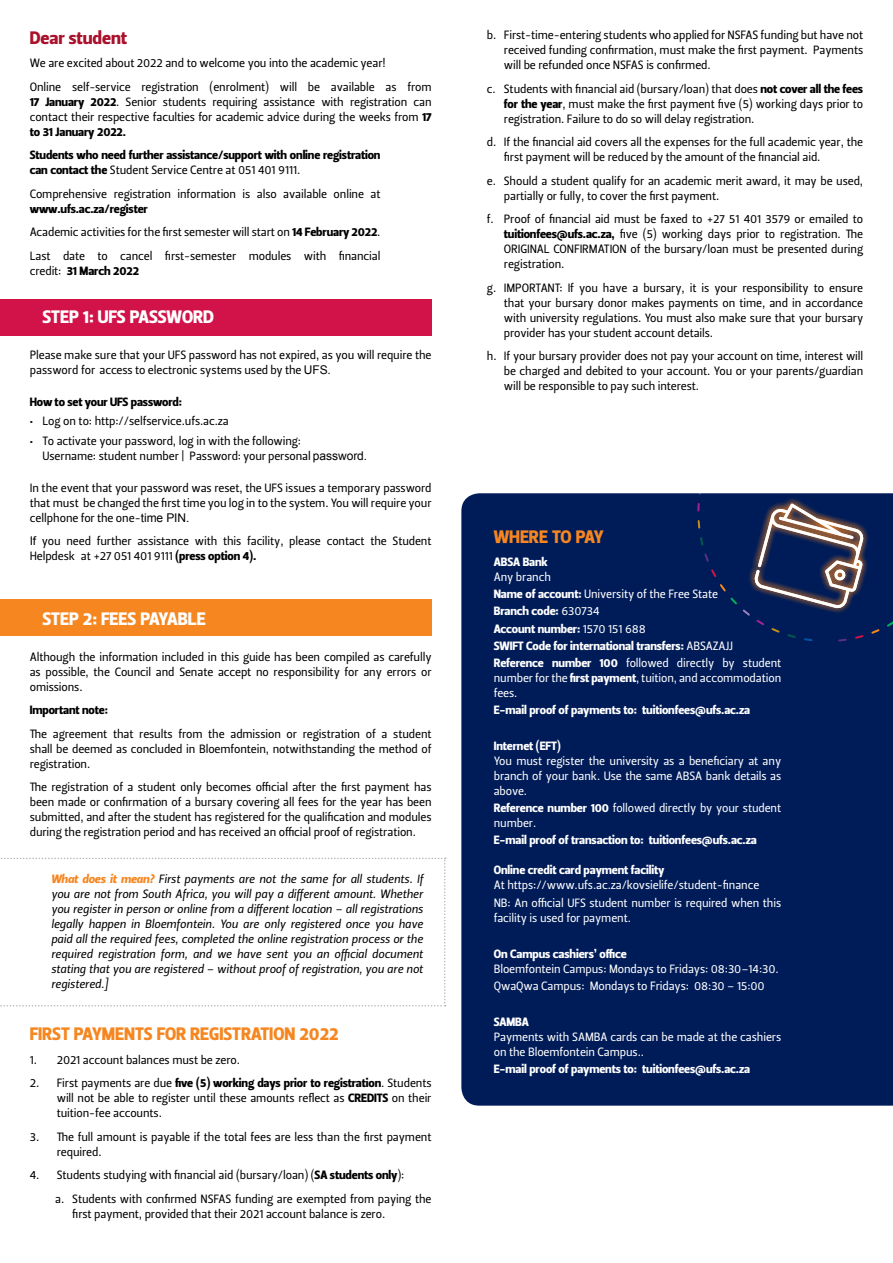
<style>
.page{position:relative;width:893px;height:1263px;background:#fff}
.page>*{position:absolute;margin:0;border:0;box-sizing:border-box;transform-origin:0 0}
.t1{font:18px "Leitura Sans Grot 4";letter-spacing:-.005em;color:#f6861f}
.t2{font:18px "Leitura Sans Grot 4";letter-spacing:-.005em;color:#fff}
.t3{font:18px "Leitura Sans Grot 4";letter-spacing:-.005em;color:#a9112c}
.t4{font:12px/15px "Leitura Sans Grot 2";letter-spacing:-.01em;color:#000}
.t5{font:12px/15px "Leitura Sans Grot 2";letter-spacing:-.01em;color:#fff}
.t6{font:12px/15px "Leitura Sans Italic 2";letter-spacing:-.01em;color:#000;text-align:justify}
.t7{font:12px/17.1px "Leitura Sans Grot 4";letter-spacing:-.01em;color:#fff}
.t8{font:12px/23.5px "Leitura Sans Grot 4";letter-spacing:-.01em;color:#000}
.s1{font-family:"Leitura Sans Grot 4"}
.s2{font-family:"Leitura Sans Grot 2"}
.s3{font-family:"Arial"}
.s4{font-family:"Leitura Sans Italic 4";color:#f6861f}
</style>
<div class="page">
<div style="left:0;top:299px;width:432px;height:37px;background:#d11349"></div>
<div style="left:0;top:600px;width:432px;height:36px;background:#f6861f"></div>
<svg style="left:0;top:858px;width:446px;height:148px"></svg>
<div style="left:461px;top:493px;width:432px;height:613px;background:#001c58"></div>
<svg style="left:711px;top:569px;width:5px;height:8px"></svg>
<svg style="left:704px;top:553px;width:5px;height:9px"></svg>
<svg style="left:720px;top:584px;width:17px;height:20px"></svg>
<svg style="left:700px;top:537px;width:3px;height:9px"></svg>
<svg style="left:698px;top:520px;width:2px;height:9px"></svg>
<svg style="left:697px;top:503px;width:3px;height:8px"></svg>
<svg style="left:743px;top:493px;width:150px;height:149px"></svg>
<h1 class="t3" style="left:30px;top:25px;width:99px">Dear student</h1>
<p class="t4" style="left:30px;top:51px;width:403px;line-height:23.5px">We are excited about 2022 and to welcome you into the academic year!<br>Online self-service registration (enrolment) will be available as from</p>
<p class="t4" style="left:30px;top:94px;width:403px"><span class="s1">17 January 2022</span>. Senior students requiring assistance with registration can contact their respective faculties for academic advice during the weeks from <span class="s1">17</span></p>
<p class="t8" style="left:30px;top:120px;width:352px">to 31 January 2022.<br>Students who need further assistance/support with online registration</p>
<p class="t4" style="left:30px;top:158px;width:352px;line-height:23.5px"><span class="s1">can contact the</span> Student Service Centre at 051 401 9111.<br>Comprehensive registration information is also available online at</p>
<p class="t8" style="left:30px;top:197px;width:120px">www.ufs.ac.za/register</p>
<p class="t4" style="left:30px;top:220px;width:352px;line-height:23.5px">Academic activities for the first semester will start on <span class="s1">14 February 2022</span>.<br>Last date to cancel first-semester modules with financial</p>
<p class="t8" style="left:30px;top:259px;width:111px"><span class="s2">credit:</span> 31 March 2022</p>
<h1 class="t2" style="left:43px;top:304px;width:173px">STEP 1: UFS PASSWORD</h1>
<p class="t4" style="left:30px;top:348px;width:403px">Please make sure that your UFS password has not expired, as you will require the password for access to electronic systems used by the <span class="s3">UFS.</span></p>
<p class="t8" style="left:30px;top:390px;width:154px">How to set your UFS password:</p>
<p class="t4" style="left:30px;top:414px;width:201px">• Log on to: http://selfservice.ufs.ac.za</p>
<p class="t4" style="left:43px;top:433px;width:326px;text-indent:-13px">• To activate your password, log in with the following:<br>Username: student number | Password: your personal <span class="s3">password.</span></p>
<p class="t4" style="left:30px;top:480px;width:403px;text-align:justify">In the event that your password was reset, the UFS issues a temporary password that must be changed the first time you log in to the system. You will require your cellphone for the one-<span class="s3">time PIN.</span></p>
<p class="t4" style="left:30px;top:534px;width:403px"><span class="s3">If</span> you need further assistance with this facility, please contact the Student<br>Helpdesk at +27 051 401 9111 <span class="s1">(press option 4).</span></p>
<h1 class="t2" style="left:43px;top:606px;width:165px">STEP 2: FEES PAYABLE</h1>
<p class="t4" style="left:30px;top:649px;width:403px;text-align:justify">Although the information included in this guide has been compiled as carefully as possible, the Council and Senate accept no responsibility for any errors or omissions.</p>
<p class="t8" style="left:30px;top:699px;width:80px">Important note:</p>
<p class="t4" style="left:30px;top:726px;width:403px;text-align:justify">The agreement that results from the admission or registration of a student shall be deemed as concluded in Bloemfontein, notwithstanding the method of registration.</p>
<p class="t4" style="left:30px;top:780px;width:403px;text-align:justify">The registration of a student only becomes official after the first payment has been made or confirmation of a bursary covering all fees for the year has been submitted, and after the student has registered for the qualification and modules during the registration period and has received an official proof of registration.</p>
<p class="t6" style="left:51px;top:872px;width:374px"><span class="s4">What does it mean?</span> First payments are not the same for all students. If you are not from South Africa, you will pay a different amount. Whether you register in person or online from a different location – all registrations legally happen in Bloemfontein. You are only registered once you have paid all the required fees, completed the online registration process or the required registration form, and we have sent you an official document stating that you are registered – without proof of registration, you are not registered.]</p>
<h1 class="t1" style="left:30px;top:1022px;width:310px">FIRST PAYMENTS FOR REGISTRATION 2022</h1>
<p class="t4" style="left:30px;top:1052px;width:212px">1. 2021 account balances must be zero.</p>
<p class="t8" style="left:30px;top:1071px;width:403px"><span class="s2">2. First payments are due</span> five (5) working days prior to registration<span class="s2">. Students</span></p>
<p class="t4" style="left:57px;top:1091px;width:376px">will not be able to register until these amounts reflect as <span class="s1">CREDITS</span> on their tuition-fee accounts.</p>
<p class="t4" style="left:57px;top:1129px;width:376px;text-indent:-27px">3. The full amount is payable if the total fees are less than the first payment required.</p>
<p class="t4" style="left:55px;top:1163px;width:378px;line-height:23.5px;text-indent:-26px">4. Students studying with financial aid (bursary/loan) (<span class="s1">SA students only</span>):<br>a. Students with confirmed NSFAS funding are exempted from paying the</p>
<p class="t4" style="left:72px;top:1206px;width:314px">first payment, provided that their 2021 account balance is zero.</p>
<p class="t4" style="left:504px;top:28px;width:361px;text-align:justify;text-indent:-17px">b. First-time-entering students who applied for NSFAS funding but have not received funding confirmation, must make the first payment. Payments will be refunded once NSFAS is confirmed.</p>
<p class="t4" style="left:504px;top:81px;width:361px;text-align:justify;text-indent:-17px">c. Students with financial aid (bursary/loan) that does <span class="s1">not cover all the fees for the year</span>, must make the first payment five (5) working days prior to registration. Failure to do so will delay registration.</p>
<p class="t4" style="left:504px;top:135px;width:361px;text-indent:-17px">d. If the financial aid covers all the expenses for the full academic year, the first payment will be reduced by the amount of the financial aid.</p>
<p class="t4" style="left:504px;top:173px;width:361px;text-indent:-17px">e. Should a student qualify for an academic merit award, it may be used, partially or fully, to cover the first payment.</p>
<p class="t4" style="left:504px;top:212px;width:361px;text-align:justify;text-indent:-17px">f. Proof of financial aid must be faxed to +27 51 401 3579 or emailed to <span class="s1">tuitionfees@ufs.ac.za,</span> five (5) working days prior to registration. The ORIGINAL CONFIRMATION of the bursary/loan must be presented during registration.</p>
<p class="t4" style="left:504px;top:280px;width:361px;text-align:justify;text-indent:-17px">g. IMPORTANT: If you have a bursary, it is your responsibility to ensure that your bursary donor makes payments on time, and in accordance with university regulations. You must also make sure that your bursary provider has your student account details.</p>
<p class="t4" style="left:504px;top:349px;width:361px;text-align:justify;text-indent:-17px">h. If your bursary provider does not pay your account on time, interest will be charged and debited to your account. You or your parents/guardian will be responsible to pay such interest.</p>
<h1 class="t1" style="left:494px;top:524px;width:112px">WHERE TO PAY</h1>
<p class="t7" style="left:494px;top:554px;width:56px">ABSA Bank</p>
<p class="t5" style="left:494px;top:569px;width:226px;line-height:17.1px">Any branch<br><span class="s1">Name of account:</span> University of the Free State</p>
<p class="t7" style="left:494px;top:603px;width:241px">Branch code: <span class="s2">630734<br></span>Account number: <span class="s2">1570 151 688<br></span>SWIFT Code for international transfers: <span class="s2">ABSAZAJJ</span></p>
<p class="t5" style="left:494px;top:655px;width:289px;text-align:justify"><span class="s1">Reference number 100</span> followed directly by student number for the <span class="s1">first payment</span>, tuition, and accommodation fees.</p>
<p class="t7" style="left:494px;top:701px;width:258px">E-mail proof of payments to: tuitionfees@ufs.ac.za</p>
<p class="t7" style="left:494px;top:738px;width:69px">Internet (EFT)</p>
<p class="t5" style="left:494px;top:754px;width:289px;text-align:justify">You must register the university as a beneficiary at any branch of your bank. Use the same ABSA bank details as above.</p>
<p class="t5" style="left:494px;top:801px;width:289px"><span class="s1">Reference number 100</span> followed directly by your student number.</p>
<p class="t7" style="left:494px;top:832px;width:264px">E-mail proof of transaction to: tuitionfees@ufs.ac.za</p>
<p class="t7" style="left:494px;top:862px;width:172px">Online credit card payment facility</p>
<p class="t5" style="left:494px;top:877px;width:289px;line-height:17.1px">At https://www.ufs.ac.za/kovsielife/student-finance<br>NB: An official UFS student number is required when this</p>
<p class="t5" style="left:494px;top:910px;width:139px">facility is used for payment.</p>
<p class="t7" style="left:494px;top:945px;width:134px">On Campus cashiers’ office</p>
<p class="t5" style="left:494px;top:960px;width:286px;line-height:17.1px">Bloemfontein Campus: Mondays to Fridays: 08:30–14:30.<br>QwaQwa Campus: Mondays to Fridays: 08:30 – 15:00</p>
<p class="t7" style="left:494px;top:1014px;width:37px">SAMBA</p>
<p class="t5" style="left:494px;top:1030px;width:289px">Payments with SAMBA cards can be made at the cashiers on the Bloemfontein Campus..</p>
<p class="t7" style="left:494px;top:1061px;width:258px">E-mail proof of payments to: tuitionfees@ufs.ac.za</p>
</div>
